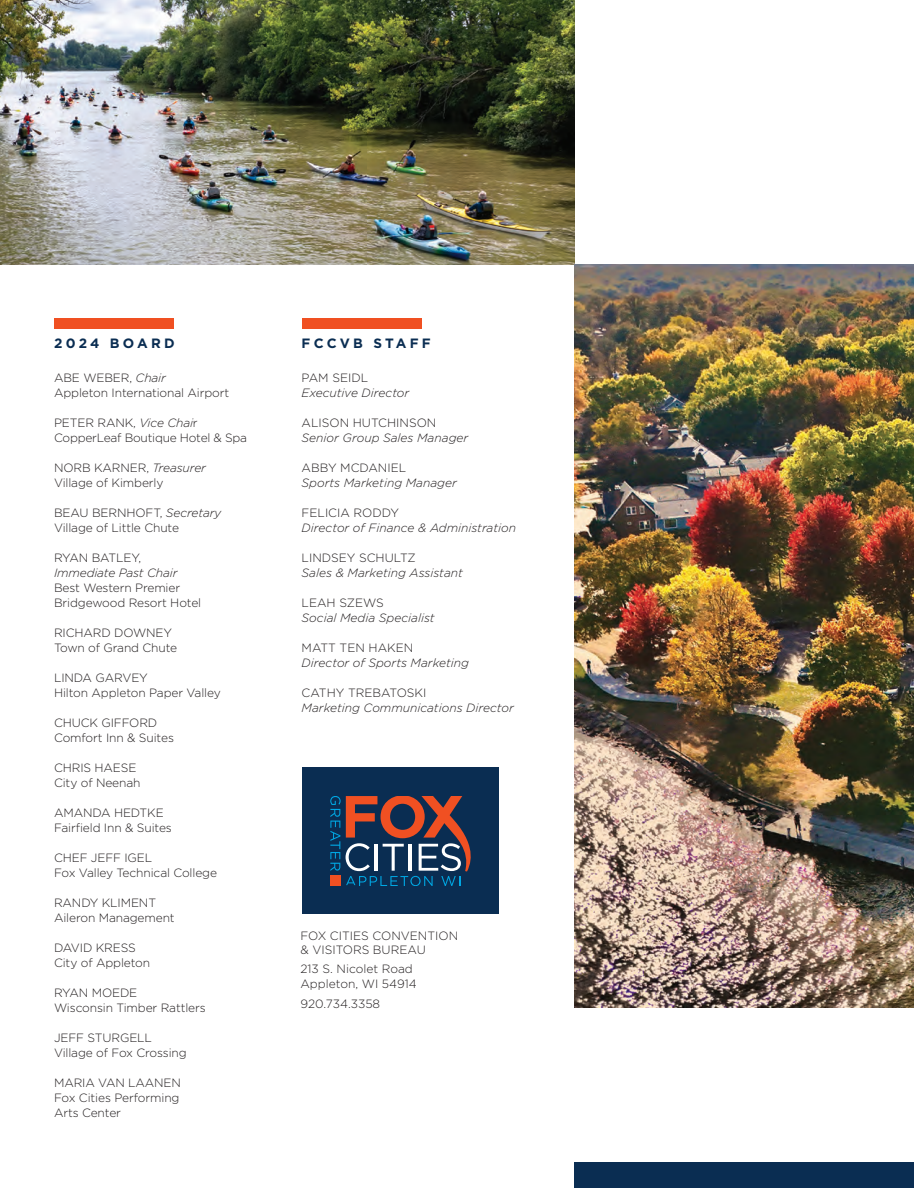
<style>
.page{position:relative;width:914px;height:1188px;background:#fff}
.page>*{position:absolute;margin:0;border:0;box-sizing:border-box;transform-origin:0 0}
.t1{font:700 13.5px "Gotham";letter-spacing:.24em;color:#0a2d52}
.t2{font:300 12px/15px "Gotham";letter-spacing:-.01em;color:#231f20}
.t3{font:italic 300 12px/15px "Gotham";color:#231f20}
.s1{font-style:italic}
.s2{font-style:normal}
</style>
<div class="page">
<div style="left:574px;top:1162px;width:339px;height:26px;background:#0a2d52"></div>
<div style="left:301px;top:767px;width:197px;height:147px;background:#0a2d52"></div>
<div style="left:54px;top:318px;width:120px;height:11px;background:#f05022"></div>
<div style="left:301px;top:318px;width:120px;height:11px;background:#f05022"></div>
<svg style="left:330px;top:796px;width:141px;height:89px"></svg>
<img style="left:0;top:0;width:574px;height:264px">
<img style="left:574px;top:264px;width:339px;height:744px">
<p class="t1" style="left:54px;top:335px;width:122px">2024 BOARD</p>
<p class="t1" style="left:301px;top:335px;width:131px">FCCVB STAFF</p>
<p class="t2" style="left:54px;top:370px;width:113px">ABE WEBER, <span class="s1">Chair</span></p>
<p class="t2" style="left:54px;top:385px;width:177px">Appleton International Airport</p>
<p class="t2" style="left:54px;top:415px;width:145px">PETER RANK, <span class="s1">Vice Chai</span>r</p>
<p class="t2" style="left:54px;top:430px;width:194px">CopperLeaf Boutique Hotel &amp; Spa</p>
<p class="t2" style="left:54px;top:460px;width:153px">NORB KARNER, <span class="s1">Treasurer</span></p>
<p class="t2" style="left:54px;top:475px;width:111px">Village of Kimberly</p>
<p class="t2" style="left:54px;top:505px;width:169px">BEAU BERNHOFT, <span class="s1">Secretary</span></p>
<p class="t2" style="left:54px;top:520px;width:126px">Village of Little Chute</p>
<p class="t3" style="left:54px;top:550px;width:125px"><span class="s2">RYAN BATLEY,<br></span>Immediate Past Chair</p>
<p class="t2" style="left:54px;top:580px;width:149px">Best Western Premier<br>Bridgewood Resort Hotel</p>
<p class="t2" style="left:54px;top:625px;width:120px">RICHARD DOWNEY</p>
<p class="t2" style="left:54px;top:640px;width:125px">Town of Grand Chute</p>
<p class="t2" style="left:54px;top:670px;width:95px">LINDA GARVEY</p>
<p class="t2" style="left:54px;top:685px;width:168px">Hilton Appleton Paper Valley</p>
<p class="t2" style="left:54px;top:715px;width:105px">CHUCK GIFFORD</p>
<p class="t2" style="left:54px;top:730px;width:121px">Comfort Inn &amp; Suites</p>
<p class="t2" style="left:54px;top:760px;width:84px">CHRIS HAESE</p>
<p class="t2" style="left:54px;top:775px;width:88px">City of Neenah</p>
<p class="t2" style="left:54px;top:805px;width:111px">AMANDA HEDTKE</p>
<p class="t2" style="left:54px;top:820px;width:119px">Fairfield Inn &amp; Suites</p>
<p class="t2" style="left:54px;top:850px;width:100px">CHEF JEFF IGEL</p>
<p class="t2" style="left:54px;top:865px;width:164px">Fox Valley Technical College</p>
<p class="t2" style="left:54px;top:895px;width:103px">RANDY KLIMENT</p>
<p class="t2" style="left:54px;top:910px;width:122px">Aileron Management</p>
<p class="t2" style="left:54px;top:940px;width:83px">DAVID KRESS</p>
<p class="t2" style="left:54px;top:955px;width:98px">City of Appleton</p>
<p class="t2" style="left:54px;top:985px;width:85px">RYAN MOEDE</p>
<p class="t2" style="left:54px;top:1000px;width:153px">Wisconsin Timber Rattlers</p>
<p class="t2" style="left:54px;top:1030px;width:99px">JEFF STURGELL</p>
<p class="t2" style="left:54px;top:1045px;width:134px">Village of Fox Crossing</p>
<p class="t2" style="left:54px;top:1075px;width:128px">MARIA VAN LAANEN</p>
<p class="t2" style="left:54px;top:1090px;width:127px">Fox Cities Performing<br>Arts Center</p>
<p class="t2" style="left:301px;top:370px;width:68px">PAM SEIDL</p>
<p class="t3" style="left:301px;top:385px;width:109px">Executive Director</p>
<p class="t2" style="left:301px;top:415px;width:136px">ALISON HUTCHINSON</p>
<p class="t3" style="left:301px;top:430px;width:168px">Senior Group Sales Manager</p>
<p class="t2" style="left:301px;top:460px;width:106px">ABBY MCDANIEL</p>
<p class="t3" style="left:301px;top:475px;width:157px">Sports Marketing Manager</p>
<p class="t2" style="left:301px;top:505px;width:99px">FELICIA RODDY</p>
<p class="t3" style="left:301px;top:520px;width:216px">Director of Finance &amp; Administration</p>
<p class="t2" style="left:301px;top:550px;width:116px">LINDSEY SCHULTZ</p>
<p class="t3" style="left:301px;top:565px;width:163px">Sales &amp; Marketing Assistant</p>
<p class="t2" style="left:301px;top:595px;width:84px">LEAH SZEWS</p>
<p class="t3" style="left:301px;top:610px;width:134px">Social Media Specialist</p>
<p class="t2" style="left:301px;top:640px;width:113px">MATT TEN HAKEN</p>
<p class="t3" style="left:301px;top:655px;width:169px">Director of Sports Marketing</p>
<p class="t2" style="left:301px;top:685px;width:126px">CATHY TREBATOSKI</p>
<p class="t3" style="left:301px;top:700px;width:214px">Marketing Communications Director</p>
<p class="t2" style="left:300px;top:929px;width:159px;line-height:13.5px">FOX CITIES CONVENTION &amp; VISITORS BUREAU</p>
<p class="t2" style="left:300px;top:961px;width:114px">213 S. Nicolet Road</p>
<p class="t2" style="left:300px;top:976px;width:118px">Appleton, WI 54914</p>
<p class="t2" style="left:300px;top:996px;width:81px">920.734.3358</p>
</div>
